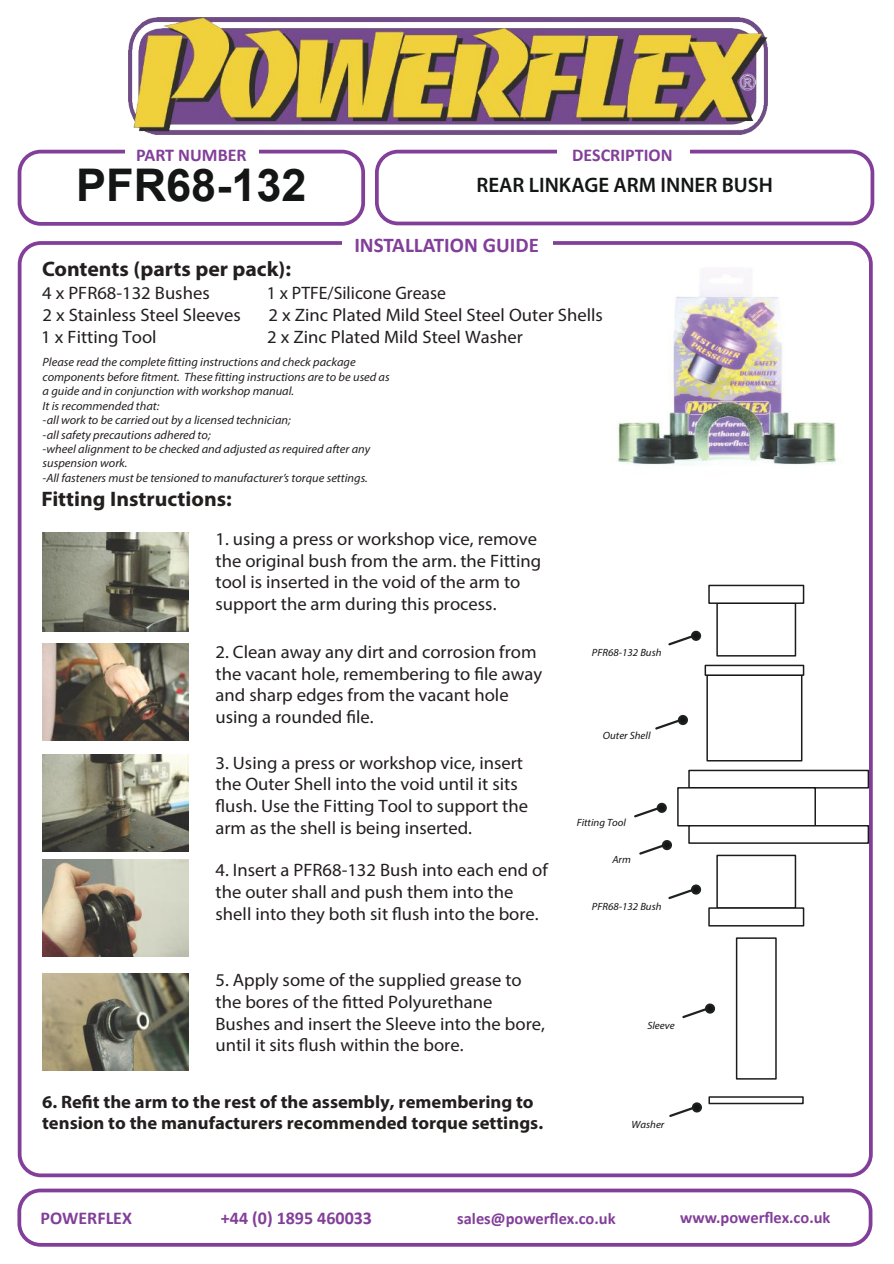
<style>
.page{position:relative;width:894px;height:1264px;background:#fff}
.page>*{position:absolute;margin:0;border:0;box-sizing:border-box;transform-origin:0 0}
.t1{font:700 45px "Arial";color:#141515}
.t2{font:700 21px "Myriad Pro";color:#241f1f}
.t3{font:600 21px "Myriad Pro";color:#141515}
.t4{font:700 21px "Calibri";color:#823f99}
.t5{font:18px/21.6px "Myriad Pro";color:#241f1f}
.t6{font:700 18px/21.6px "Myriad Pro";color:#241f1f}
.t7{font:700 18px "Calibri";color:#823f99}
.t8{font:700 16.5px "Calibri";color:#823f99}
.t9{font:italic 12px/14.4px "Myriad Pro";color:#241f1f}
.t10{font:italic 10.5px "Myriad Pro";color:#141515}
</style>
<div class="page">
<img style="left:617px;top:269px;width:220px;height:196px">
<div style="left:18px;top:241px;width:854px;height:935px;border:4px solid #823f99;border-radius:21px"></div>
<div style="left:375px;top:150px;width:498px;height:75px;border:4px solid #823f99;border-radius:21px"></div>
<div style="left:18px;top:150px;width:347px;height:76px;border:4px solid #823f99;border-radius:21px"></div>
<img style="left:128px;top:18px;width:639px;height:117px">
<div style="left:124px;top:147px;width:134px;height:9px;background:#fff"></div>
<div style="left:556px;top:147px;width:132px;height:9px;background:#fff"></div>
<div style="left:342px;top:235px;width:210px;height:15px;background:#fff"></div>
<div style="left:17px;top:1188px;width:855px;height:58px;border:4px solid #823f99;border-radius:21px"></div>
<img style="left:43px;top:532px;width:145px;height:99px">
<img style="left:43px;top:643px;width:145px;height:97px">
<img style="left:43px;top:754px;width:145px;height:97px">
<img style="left:43px;top:973px;width:145px;height:96px">
<img style="left:43px;top:859px;width:145px;height:97px">
<div style="left:688px;top:769px;width:180px;height:19px;border:2px solid #141515"></div>
<div style="left:677px;top:786px;width:138px;height:40px;border:2px solid #141515"></div>
<div style="left:688px;top:824px;width:180px;height:19px;border:2px solid #141515"></div>
<div style="left:706px;top:674px;width:96px;height:87px;border:2px solid #141515"></div>
<div style="left:704px;top:664px;width:100px;height:11px;border:2px solid #141515"></div>
<div style="left:716px;top:602px;width:79px;height:54px;border:2px solid #141515"></div>
<div style="left:708px;top:584px;width:96px;height:20px;border:2px solid #141515"></div>
<div style="left:716px;top:854px;width:79px;height:54px;border:2px solid #141515"></div>
<div style="left:708px;top:907px;width:96px;height:19px;border:2px solid #141515"></div>
<div style="left:735px;top:937px;width:41px;height:142px;border:2px solid #141515"></div>
<svg style="left:639px;top:845px;width:28px;height:10px"></svg>
<div style="left:661px;top:839px;width:10px;height:11px;background:#141515;border:2px solid #1e2122;border-radius:50%"></div>
<svg style="left:634px;top:808px;width:27px;height:10px"></svg>
<div style="left:656px;top:802px;width:10px;height:10px;background:#141515;border:2px solid #1e2122;border-radius:50%"></div>
<svg style="left:655px;top:720px;width:23px;height:10px"></svg>
<div style="left:677px;top:714px;width:10px;height:11px;background:#141515;border:2px solid #1e2122;border-radius:50%"></div>
<svg style="left:668px;top:636px;width:28px;height:10px"></svg>
<div style="left:690px;top:630px;width:10px;height:10px;background:#141515;border:2px solid #1e2122;border-radius:50%"></div>
<svg style="left:668px;top:889px;width:28px;height:11px"></svg>
<div style="left:690px;top:884px;width:10px;height:10px;background:#141515;border:2px solid #1e2122;border-radius:50%"></div>
<svg style="left:682px;top:1008px;width:28px;height:11px"></svg>
<div style="left:704px;top:1003px;width:10px;height:10px;background:#141515;border:2px solid #1e2122;border-radius:50%"></div>
<svg style="left:669px;top:1107px;width:27px;height:10px"></svg>
<div style="left:691px;top:1102px;width:10px;height:10px;background:#141515;border:2px solid #1e2122;border-radius:50%"></div>
<p class="t7" style="left:136px;top:147px;width:112px">PART NUMBER</p>
<p class="t7" style="left:572px;top:147px;width:102px">DESCRIPTION</p>
<h1 class="t1" style="left:76px;top:168px;width:232px">PFR68-132</h1>
<p class="t3" style="left:476px;top:176px;width:298px">REAR LINKAGE ARM INNER BUSH</p>
<p class="t4" style="left:354px;top:236px;width:186px">INSTALLATION GUIDE</p>
<p class="t2" style="left:42px;top:260px;width:250px">Contents (parts per pack):</p>
<p class="t5" style="left:41px;top:284px;width:201px">4 x PFR68-132 Bushes<br>2 x Stainless Steel Sleeves<br>1 x Fitting Tool</p>
<p class="t5" style="left:267px;top:284px;width:181px">1 x PTFE/Silicone Grease</p>
<p class="t5" style="left:268px;top:306px;width:335px">2 x Zinc Plated Mild Steel Steel Outer Shells</p>
<p class="t5" style="left:267px;top:327px;width:257px">2 x Zinc Plated Mild Steel Washer</p>
<p class="t9" style="left:43px;top:356px;width:348px">Please read the complete fitting instructions and check package components before fitment. These fitting instructions are to be used as a guide and in conjunction with workshop manual.<br>It is recommended that:<br>-all work to be carried out by a licensed technician;<br>-all safety precautions adhered to;<br>-wheel alignment to be checked and adjusted as required after any suspension work.<br>-All fasteners must be tensioned to manufacturer’s torque settings.</p>
<p class="t2" style="left:41px;top:490px;width:192px">Fitting Instructions:</p>
<p class="t5" style="left:215px;top:529px;width:327px">1. using a press or workshop vice, remove the original bush from the arm. the Fitting tool is inserted in the void of the arm to support the arm during this process.</p>
<p class="t5" style="left:215px;top:642px;width:328px">2. Clean away any dirt and corrosion from the vacant hole, remembering to file away and sharp edges from the vacant hole using a rounded file.</p>
<p class="t5" style="left:215px;top:753px;width:314px">3. Using a press or workshop vice, insert the Outer Shell into the void until it sits flush. Use the Fitting Tool to support the arm as the shell is being inserted.</p>
<p class="t5" style="left:215px;top:860px;width:334px">4. Insert a PFR68-132 Bush into each end of the outer shall and push them into the shell into they both sit flush into the bore.</p>
<p class="t5" style="left:215px;top:970px;width:331px">5. Apply some of the supplied grease to the bores of the fitted Polyurethane Bushes and insert the Sleeve into the bore, until it sits flush within the bore.</p>
<p class="t6" style="left:42px;top:1091px;width:502px">6. Refit the arm to the rest of the assembly, remembering to tension to the manufacturers recommended torque settings.</p>
<p class="t10" style="left:591px;top:648px;width:71px">PFR68-132 Bush</p>
<p class="t10" style="left:602px;top:731px;width:49px">Outer Shell</p>
<p class="t10" style="left:576px;top:818px;width:51px">Fitting Tool</p>
<p class="t10" style="left:612px;top:855px;width:20px">Arm</p>
<p class="t10" style="left:591px;top:901px;width:71px">PFR68-132 Bush</p>
<p class="t10" style="left:647px;top:1020px;width:29px">Sleeve</p>
<p class="t10" style="left:631px;top:1119px;width:34px">Washer</p>
<p class="t7" style="left:41px;top:1209px;width:93px">POWERFLEX</p>
<p class="t7" style="left:221px;top:1209px;width:152px">+44 (0) 1895 460033</p>
<p class="t8" style="left:457px;top:1210px;width:160px">sales@powerflex.co.uk</p>
<p class="t8" style="left:679px;top:1210px;width:152px">www.powerflex.co.uk</p>
</div>
